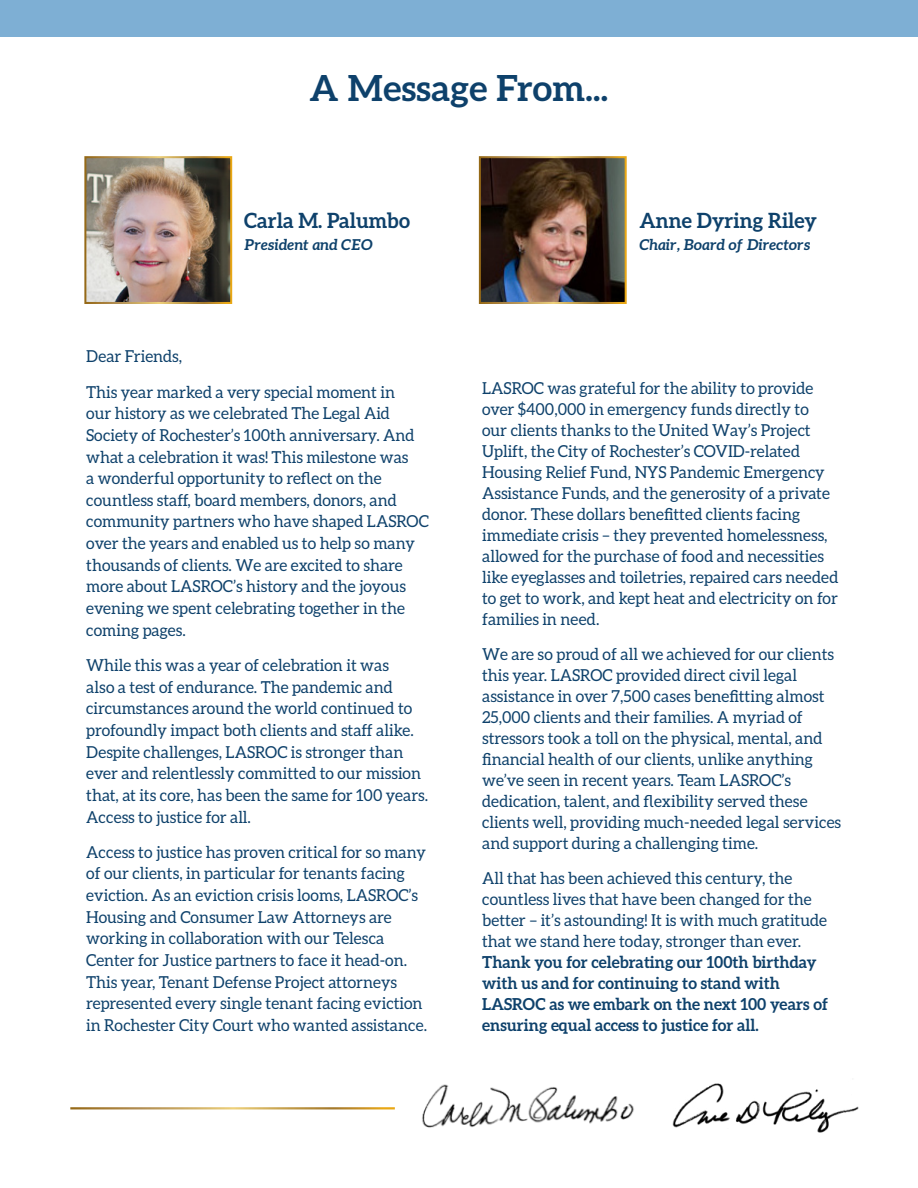
<style>
.page{position:relative;width:918px;height:1188px;background:#fff}
.page>*{position:absolute;margin:0;border:0;box-sizing:border-box;transform-origin:0 0}
.t1{font:700 36px "Aleo";letter-spacing:.01em;color:#0e416b}
.t2{font:700 21px "Aleo";color:#0e416b}
.t3{font:16.5px/21.6px "Aleo";color:#0e416b}
.t4{font:700 16.5px/21px "Aleo";color:#0e416b}
.t5{font:italic 700 15px "Aleo";color:#0e416b}
</style>
<div class="page">
<div style="left:0;top:0;width:918px;height:37px;background:#7eafd4"></div>
<img style="left:422px;top:1084px;width:212px;height:44px">
<img style="left:672px;top:1083px;width:187px;height:50px">
<img style="left:87px;top:159px;width:142px;height:142px">
<img style="left:482px;top:159px;width:142px;height:142px">
<h1 class="t1" style="left:310px;top:67px;width:300px">A Message From...</h1>
<p class="t2" style="left:244px;top:208px;width:167px">Carla M. Palumbo</p>
<p class="t2" style="left:639px;top:208px;width:179px">Anne Dyring Riley</p>
<p class="t5" style="left:244px;top:236px;width:130px">President and CEO</p>
<p class="t5" style="left:639px;top:236px;width:173px">Chair, Board of Directors</p>
<p class="t3" style="left:86px;top:339px;width:310px;line-height:35.1px">Dear Friends,<br>This year marked a very special moment in</p>
<p class="t3" style="left:86px;top:402px;width:344px">our history as we celebrated The Legal Aid Society of Rochester’s 100th anniversary. And what a celebration it was! This milestone was<br>a wonderful opportunity to reflect on the countless staff, board members, donors, and community partners who have shaped LASROC over the years and enabled us to help so many thousands of clients. We are excited to share more about LASROC’s history and the joyous evening we spent celebrating together in the coming pages.</p>
<p class="t3" style="left:86px;top:654px;width:343px">While this was a year of celebration it was<br>also a test of endurance. The pandemic and circumstances around the world continued to profoundly impact both clients and staff alike.<br>Despite challenges, LASROC is stronger than ever and relentlessly committed to our mission that, at its core, has been the same for 100 years.<br>Access to justice for all.</p>
<p class="t3" style="left:86px;top:841px;width:342px">Access to justice has proven critical for so many of our clients, in particular for tenants facing eviction. As an eviction crisis looms, LASROC’s Housing and Consumer Law Attorneys are working in collaboration with our Telesca Center for Justice partners to face it head-on.<br>This year, Tenant Defense Project attorneys represented every single tenant facing eviction in Rochester City Court who wanted assistance.</p>
<p class="t3" style="left:482px;top:377px;width:358px;line-height:21px">LASROC was grateful for the ability to provide over $400,000 in emergency funds directly to<br>our clients thanks to the United Way’s Project Uplift, the City of Rochester’s COVID-related Housing Relief Fund, NYS Pandemic Emergency Assistance Funds, and the generosity of a private donor. These dollars benefitted clients facing immediate crisis – they prevented homelessness, allowed for the purchase of food and necessities like eyeglasses and toiletries, repaired cars needed to get to work, and kept heat and electricity on for families in need.</p>
<p class="t3" style="left:482px;top:643px;width:361px;line-height:21px">We are so proud of all we achieved for our clients this year. LASROC provided direct civil legal assistance in over 7,500 cases benefitting almost 25,000 clients and their families. A myriad of stressors took a toll on the physical, mental, and financial health of our clients, unlike anything we’ve seen in recent years. Team LASROC’s dedication, talent, and flexibility served these clients well, providing much-needed legal services and support during a challenging time.</p>
<p class="t3" style="left:482px;top:867px;width:346px;line-height:21px">All that has been achieved this century, the countless lives that have been changed for the better – it’s astounding! It is with much gratitude that we stand here today, stronger than ever.</p>
<p class="t4" style="left:482px;top:951px;width:347px">Thank you for celebrating our 100th birthday with us and for continuing to stand with LASROC as we embark on the next 100 years of ensuring equal access to justice for all.</p>
</div>
